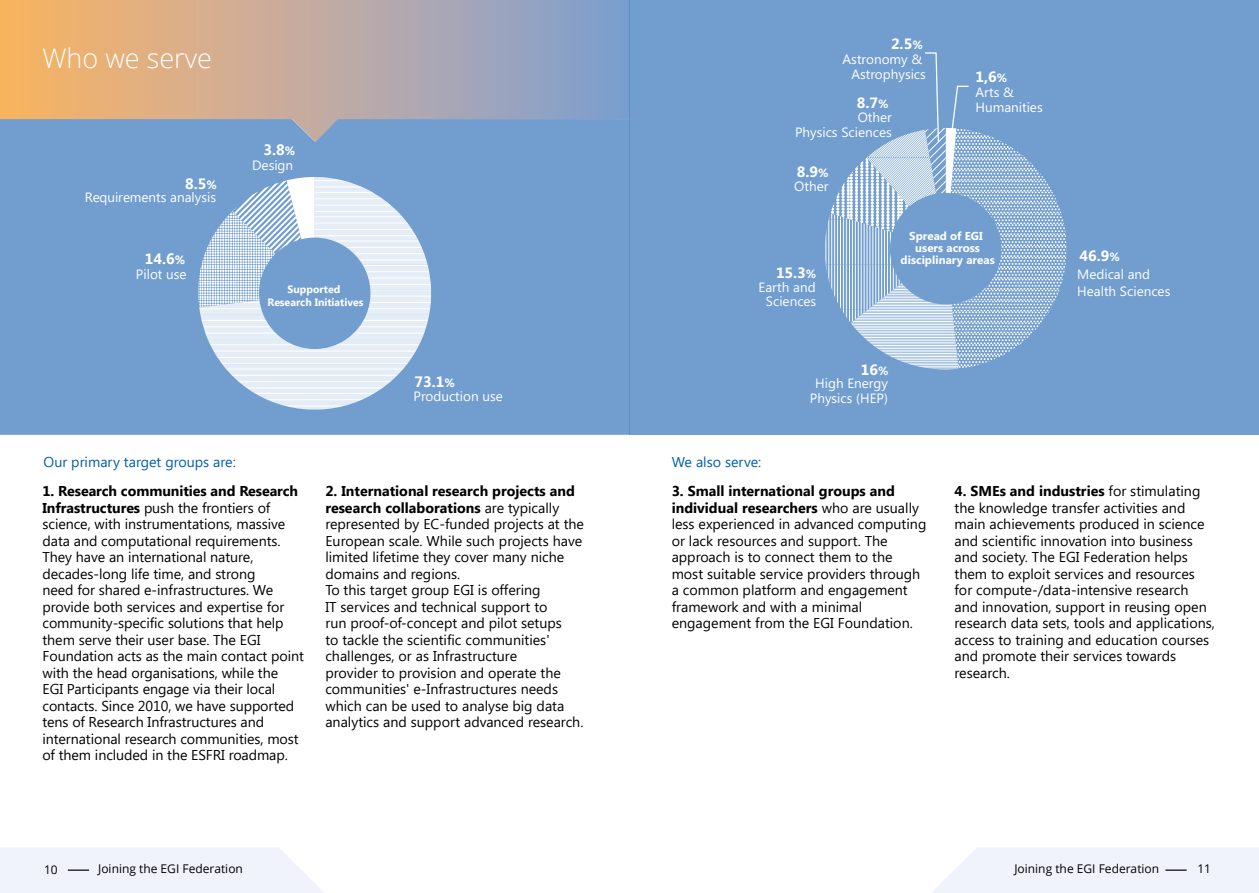
<style>
.page{position:relative;width:1259px;height:893px;background:#fff}
.page>*{position:absolute;margin:0;border:0;box-sizing:border-box;transform-origin:0 0}
.t1{font:300 27px "Open Sans";color:#fff}
.t2{font:700 15px "Segoe UI";color:#fff}
.t3{font:14.25px/16.5px "Segoe UI";color:#000}
.t4{font:14.25px "Segoe UI";color:#005faa}
.t5{font:13.5px/15px "Segoe UI";color:#fff}
.t6{font:12px "Open Sans";color:#000}
.t7{font:700 11.55px/12px "Segoe UI";color:#fff;text-align:center}
.t8{font:700 10.65px/12.9px "Segoe UI";color:#fff;text-align:center}
.s1{font-size:12px}
.s2{font-family:"Myriad Pro"}
.s3{font-weight:700}
</style>
<div class="page">
<svg style="left:932px;top:847px;width:327px;height:46px"></svg>
<hr style="left:1165px;top:869px;width:21px;height:2px;background:#000">
<svg style="left:0;top:847px;width:323px;height:46px"></svg>
<hr style="left:68px;top:869px;width:21px;height:2px;background:#000">
<svg style="left:0;top:0;width:630px;height:119px"></svg>
<div style="left:0;top:119px;width:630px;height:316px;background:#719dcf"></div>
<div style="left:630px;top:0;width:629px;height:435px;background:#719dcf"></div>
<svg style="left:198px;top:177px;width:233px;height:233px"></svg>
<svg style="left:825px;top:52px;width:242px;height:318px"></svg>
<h1 class="t1" style="left:43px;top:39px;width:171px">Who we serve</h1>
<p class="t2" style="left:185px;top:175px;width:33px">8.5<span class="s1">%</span></p>
<p class="t5" style="left:85px;top:190px;width:133px">Requirements analysis</p>
<p class="t2" style="left:145px;top:250px;width:42px">14.6<span class="s1">%</span></p>
<p class="t5" style="left:136px;top:267px;width:52px">Pilot use</p>
<p class="t2" style="left:264px;top:141px;width:33px">3.8<span class="s1">%</span></p>
<p class="t5" style="left:252px;top:158px;width:43px">Design</p>
<p class="t8" style="left:267px;top:283px;width:97px">Supported<br>Research Initiatives</p>
<p class="t2" style="left:414px;top:373px;width:42px">73.1<span class="s1">%</span></p>
<p class="t5" style="left:413px;top:389px;width:91px">Production use</p>
<p class="t2" style="left:891px;top:35px;width:33px">2.5<span class="s1">%</span></p>
<p class="t5" style="left:842px;top:52px;width:85px;text-align:right">Astronomy &amp;<br>Astrophysics</p>
<p class="t5" style="left:795px;top:110px;width:98px;text-align:right">Other<br>Physics Sciences</p>
<p class="t2" style="left:857px;top:95px;width:33px">8.7<span class="s1">%</span></p>
<p class="t2" style="left:796px;top:163px;width:33px">8.9<span class="s1">%</span></p>
<p class="t5" style="left:794px;top:178px;width:36px">Other</p>
<p class="t2" style="left:975px;top:68px;width:33px">1,6<span class="s1">%</span></p>
<p class="t5" style="left:975px;top:84px;width:69px">Arts &amp;<br>Humanities</p>
<p class="t2" style="left:776px;top:264px;width:42px">15.3<span class="s1">%</span></p>
<p class="t5" style="left:758px;top:281px;width:59px;line-height:13.5px;text-align:center">Earth and<br>Sciences</p>
<p class="t7" style="left:900px;top:230px;width:96px">Spread of EGI users across disciplinary areas</p>
<p class="t2" style="left:861px;top:361px;width:29px">16<span class="s1">%</span></p>
<p class="t5" style="left:810px;top:376px;width:80px;text-align:center">High Energy<br>Physics <span class="s2">(</span>HEP<span class="s2">)</span></p>
<p class="t2" style="left:1079px;top:247px;width:42px">46.9<span class="s1">%</span></p>
<p class="t5" style="left:1077px;top:266px;width:95px;line-height:16.5px">Medical and<br>Health Sciences</p>
<p class="t4" style="left:44px;top:454px;width:194px">Our primary target groups are:</p>
<p class="t4" style="left:671px;top:454px;width:91px">We also serve:</p>
<p class="t3" style="left:671px;top:483px;width:256px"><span class="s3">3. Small international groups and individual researchers</span> who are usually less experienced in advanced computing or lack resources and support. The approach is to connect them to the most suitable service providers through a common platform and engagement framework and with a minimal engagement from the EGI Foundation.</p>
<p class="t3" style="left:954px;top:483px;width:262px"><span class="s3">4. SMEs and industries</span> for stimulating the knowledge transfer activities and main achievements produced in science and scientific innovation into business and society. The EGI Federation helps them to exploit services and resources for compute-/data-intensive research and innovation, support in reusing open research data sets, tools and applications, access to training and education courses and promote their services towards research.</p>
<p class="t3" style="left:43px;top:483px;width:263px"><span class="s3">1. Research communities and Research Infrastructures</span> push the frontiers of science, with instrumentations, massive data and computational requirements.<br>They have an international nature, decades-long life time, and strong<br>need for shared e-infrastructures. We provide both services and expertise for community-specific solutions that help them serve their user base. The EGI Foundation acts as the main contact point with the head organisations, while the<br>EGI Participants engage via their local contacts. Since 2010, we have supported tens of Research Infrastructures and international research communities, most of them included in the ESFRI roadmap.</p>
<p class="t3" style="left:325px;top:483px;width:260px"><span class="s3">2. International research projects and research collaborations</span> are typically represented by EC-funded projects at the European scale. While such projects have limited lifetime they cover many niche domains and regions.<br>To this target group EGI is offering<br>IT services and technical support to<br>run proof-of-concept and pilot setups<br>to tackle the scientific communities' challenges, or as Infrastructure<br>provider to provision and operate the communities' e-Infrastructures needs which can be used to analyse big data analytics and support advanced research.</p>
<p class="t6" style="left:44px;top:861px;width:15px">10</p>
<p class="t6" style="left:98px;top:861px;width:146px">Joining the EGI Federation</p>
<p class="t6" style="left:1014px;top:860px;width:146px">Joining the EGI Federation</p>
<p class="t6" style="left:1197px;top:861px;width:15px">11</p>
</div>
